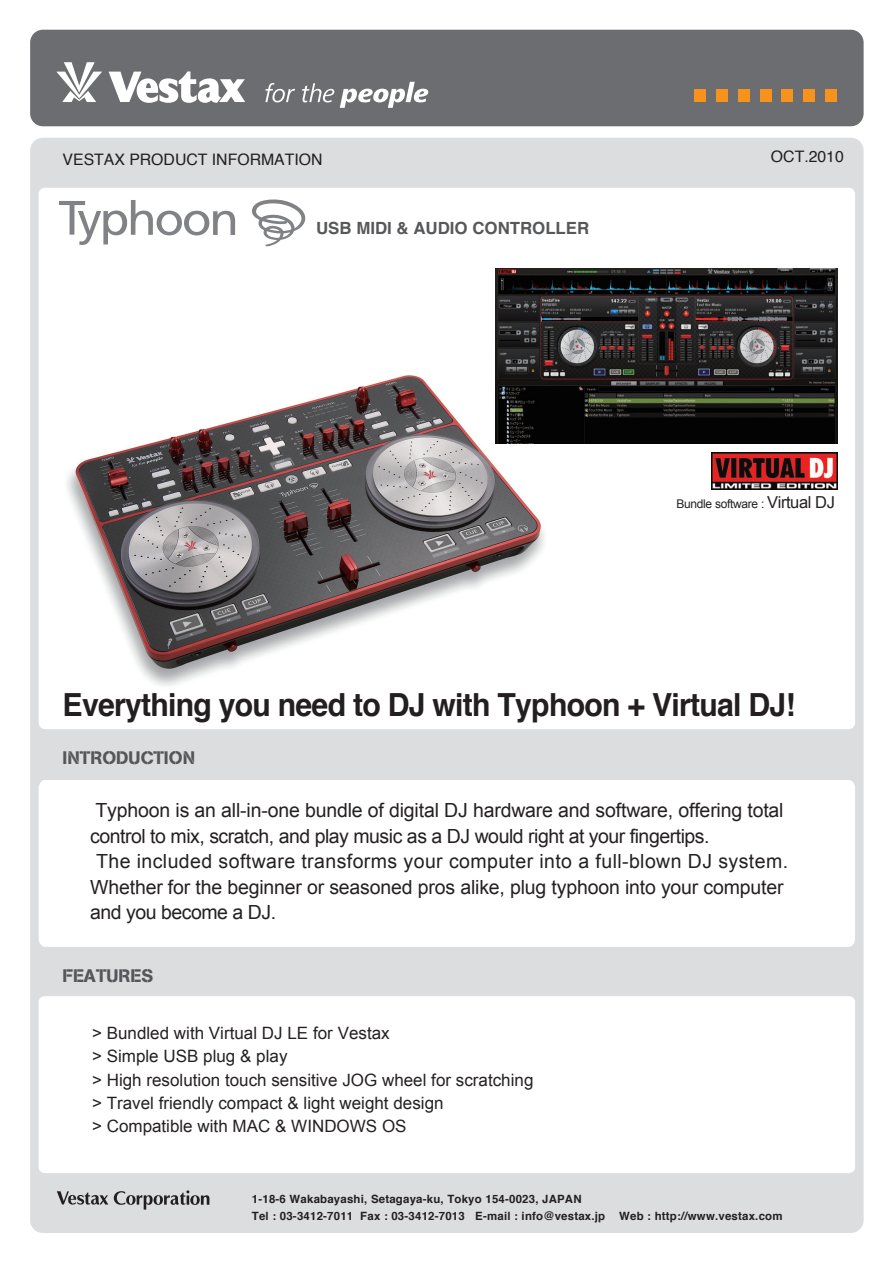
<style>
.page{position:relative;width:893px;height:1263px;background:#fff}
.page>*{position:absolute;margin:0;border:0;box-sizing:border-box;transform-origin:0 0}
.t1{font:700 31.8px "Helvetica";letter-spacing:-.025em;color:#231f20;scale:.95 1}
.t2{font:19.5px "Arial";letter-spacing:-.01em;color:#252122}
.t3{font:19.5px "Arial";letter-spacing:.02em;color:#252122}
.t4{font:18px "AG Book Stencil";color:#54575a}
.t5{font:16.95px/23.4px "Arial";color:#252122}
.t6{font:700 16.8px "Helvetica";letter-spacing:-.005em;color:#57585a}
.t7{font:15.75px "Helvetica";color:#231f20}
.t8{font:12px "Arial";letter-spacing:-.025em;color:#252122}
.t9{font:700 11.4px "Helvetica";letter-spacing:.02em;color:#231f20}
.s1{font-size:16.5px}
</style>
<div class="page">
<div style="left:30px;top:138px;width:834px;height:1095px;background:#dcdddf;border-radius:13px"></div>
<div style="left:39px;top:188px;width:816px;height:541px;background:#fff;border-radius:6px"></div>
<div style="left:39px;top:780px;width:816px;height:167px;background:#fff"></div>
<div style="left:39px;top:996px;width:816px;height:177px;background:#fff;border-radius:6px"></div>
<div style="left:30px;top:30px;width:834px;height:96px;background:#6c6d70;border-radius:13px"></div>
<div style="left:695px;top:89px;width:11px;height:12px;background:#f7931d"></div>
<div style="left:716px;top:89px;width:12px;height:12px;background:#f7931d"></div>
<div style="left:738px;top:89px;width:11px;height:12px;background:#f7931d"></div>
<div style="left:760px;top:89px;width:11px;height:12px;background:#f7931d"></div>
<div style="left:782px;top:89px;width:11px;height:12px;background:#f7931d"></div>
<div style="left:804px;top:89px;width:11px;height:12px;background:#f7931d"></div>
<div style="left:825px;top:89px;width:12px;height:12px;background:#f7931d"></div>
<svg style="left:109px;top:71px;width:136px;height:32px"></svg>
<svg style="left:56px;top:62px;width:46px;height:40px"></svg>
<svg style="left:302px;top:83px;width:32px;height:19px"></svg>
<svg style="left:340px;top:82px;width:88px;height:26px"></svg>
<svg style="left:265px;top:83px;width:30px;height:19px"></svg>
<svg style="left:57px;top:1191px;width:51px;height:14px"></svg>
<svg style="left:114px;top:1190px;width:95px;height:19px"></svg>
<svg style="left:59px;top:200px;width:176px;height:45px"></svg>
<svg style="left:252px;top:199px;width:54px;height:47px"></svg>
<img style="left:67px;top:375px;width:477px;height:311px">
<img style="left:712px;top:452px;width:125px;height:37px">
<img style="left:495px;top:268px;width:343px;height:176px">
<p class="t7" style="left:63px;top:148px;width:261px">VESTAX PRODUCT INFORMATION</p>
<p class="t7" style="left:771px;top:145px;width:74px">OCT.2010</p>
<p class="t6" style="left:316px;top:214px;width:275px">USB MIDI &amp; AUDIO CONTROLLER</p>
<p class="t8" style="left:676px;top:496px;width:160px">Bundle software : <span class="s1">Virtual DJ</span></p>
<h1 class="t1" style="left:63px;top:679px;width:773px">Everything you need to DJ with Typhoon + Virtual DJ!</h1>
<p class="t4" style="left:63px;top:747px;width:134px">INTRODUCTION</p>
<p class="t2" style="left:96px;top:798px;width:690px">Typhoon is an all-in-one bundle of digital DJ hardware and software, offering total</p>
<p class="t2" style="left:90px;top:823px;width:621px">control to mix, scratch, and play music as a DJ would right at your fingertips.</p>
<p class="t3" style="left:96px;top:849px;width:693px">The included software transforms your computer into a full-blown DJ system.</p>
<p class="t2" style="left:90px;top:874px;width:695px">Whether for the beginner or seasoned pros alike, plug typhoon into your computer</p>
<p class="t2" style="left:90px;top:900px;width:187px">and you become a DJ.</p>
<p class="t4" style="left:63px;top:965px;width:92px">FEATURES</p>
<p class="t5" style="left:92px;top:1021px;width:443px">&gt; Bundled with Virtual DJ LE for Vestax<br>&gt; Simple USB plug &amp; play<br>&gt; High resolution touch sensitive JOG wheel for scratching &gt; Travel friendly compact &amp; light weight design<br>&gt; Compatible with MAC &amp; WINDOWS OS</p>
<p class="t9" style="left:252px;top:1190px;width:331px">1-18-6 Wakabayashi, Setagaya-ku, Tokyo 154-0023, JAPAN</p>
<p class="t9" style="left:252px;top:1206px;width:532px">Tel : 03-3412-7011 Fax : 03-3412-7013 E-mail : info@vestax.jp Web : http://www.vestax.com</p>
</div>
